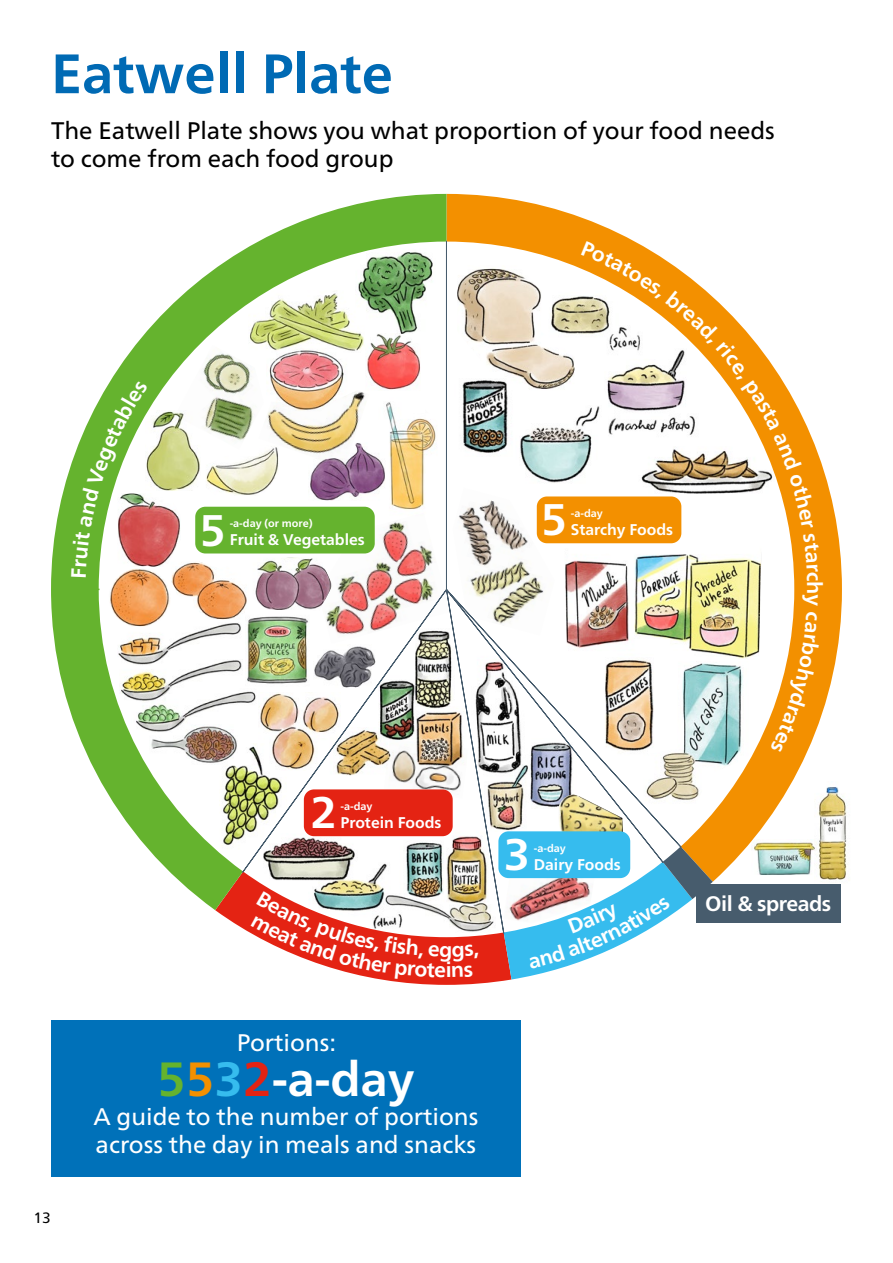
<style>
.page{position:relative;width:893px;height:1263px;background:#fff}
.page>*{position:absolute;margin:0;border:0;box-sizing:border-box;transform-origin:0 0}
.t1{font:700 55.5px "Frutiger Neue LTCYR";color:#006ab4}
.t2{font:700 48px "Frutiger Neue LTCYR";color:#fff}
.t3{font:700 44.25px "Frutiger Neue LTCYR";color:#fff}
.t4{font:24px/28.5px "Frutiger Neue LTCYR";color:#000}
.t5{font:24px/28.5px "Frutiger Neue LTCYR";color:#fff}
.t6{font:700 21px "Frutiger Neue LTCYR";letter-spacing:-.02em;color:#fff}
.t7{font:700 15.6px "Frutiger Neue LTCYR";color:#fff}
.t8{font:15px "Frutiger Neue LTCYR";color:#000}
.t9{font:700 10.8px "Frutiger Neue LTCYR";color:#fff}
.s1{color:#65b32e}
.s2{color:#f39000}
.s3{color:#36bcee}
.s4{color:#e42313}
</style>
<div class="page">
<svg style="left:446px;top:194px;width:396px;height:688px"></svg>
<svg style="left:51px;top:194px;width:395px;height:716px"></svg>
<div style="left:51px;top:1020px;width:470px;height:157px;background:#0071b9"></div>
<img style="left:175px;top:345px;width:67px;height:104px">
<img style="left:117px;top:622px;width:125px;height:44px">
<img style="left:120px;top:659px;width:122px;height:43px">
<img style="left:132px;top:689px;width:110px;height:44px">
<img style="left:150px;top:725px;width:88px;height:39px">
<img style="left:171px;top:562px;width:71px;height:58px">
<img style="left:109px;top:568px;width:62px;height:59px">
<img style="left:148px;top:411px;width:53px;height:79px">
<img style="left:148px;top:493px;width:33px;height:74px">
<img style="left:206px;top:446px;width:36px;height:50px">
<img style="left:219px;top:743px;width:23px;height:103px">
<img style="left:682px;top:661px;width:66px;height:143px">
<img style="left:682px;top:580px;width:79px;height:79px">
<div style="left:195px;top:507px;width:180px;height:46px;background:#65b32e;border-radius:10px"></div>
<img style="left:752px;top:839px;width:62px;height:42px">
<img style="left:814px;top:781px;width:33px;height:101px">
<img style="left:242px;top:241px;width:440px;height:605px">
<div style="left:696px;top:884px;width:145px;height:38px;background:#475c6d"></div>
<svg style="left:71px;top:381px;width:77px;height:196px"></svg>
<svg style="left:581px;top:241px;width:238px;height:339px"></svg>
<svg style="left:802px;top:594px;width:16px;height:12px"></svg>
<svg style="left:770px;top:612px;width:49px;height:141px"></svg>
<img style="left:215px;top:846px;width:498px;height:139px">
<h1 class="t1" style="left:51px;top:41px;width:343px">Eatwell Plate</h1>
<p class="t4" style="left:51px;top:116px;width:725px">The Eatwell Plate shows you what proportion of your food needs to come from each food group</p>
<h3 class="t3" style="left:200px;top:504px;width:28px">5</h3>
<p class="t9" style="left:230px;top:517px;width:84px">-a-day (or more)</p>
<p class="t7" style="left:230px;top:531px;width:137px">Fruit &amp; Vegetables</p>
<h3 class="t3" style="left:541px;top:494px;width:28px">5</h3>
<p class="t9" style="left:571px;top:506px;width:33px">-a-day</p>
<p class="t7" style="left:571px;top:521px;width:104px">Starchy Foods</p>
<p class="t6" style="left:827px;top:581px;width:15px;rotate:90deg">h</p>
<p class="t8" style="left:34px;top:1209px;width:19px">13</p>
<h3 class="t3" style="left:311px;top:787px;width:28px">2</h3>
<p class="t9" style="left:341px;top:799px;width:33px">-a-day</p>
<p class="t7" style="left:341px;top:813px;width:102px">Protein Foods</p>
<h3 class="t3" style="left:504px;top:828px;width:28px">3</h3>
<p class="t9" style="left:534px;top:841px;width:33px">-a-day</p>
<p class="t7" style="left:534px;top:855px;width:88px">Dairy Foods</p>
<p class="t6" style="left:439px;top:937px;width:15px">g</p>
<p class="t6" style="left:446px;top:957px;width:8px">i</p>
<p class="t5" style="left:237px;top:1028px;width:101px">Portions:</p>
<h2 class="t2" style="left:157px;top:1051px;width:259px"><span class="s1">5</span><span class="s2">5</span><span class="s3">3</span><span class="s4">2</span>-a-day</h2>
<p class="t5" style="left:93px;top:1102px;width:387px">A guide to the number of portions across the day in meals and snacks</p>
<p class="t6" style="left:705px;top:892px;width:128px">Oil &amp; spreads</p>
</div>
